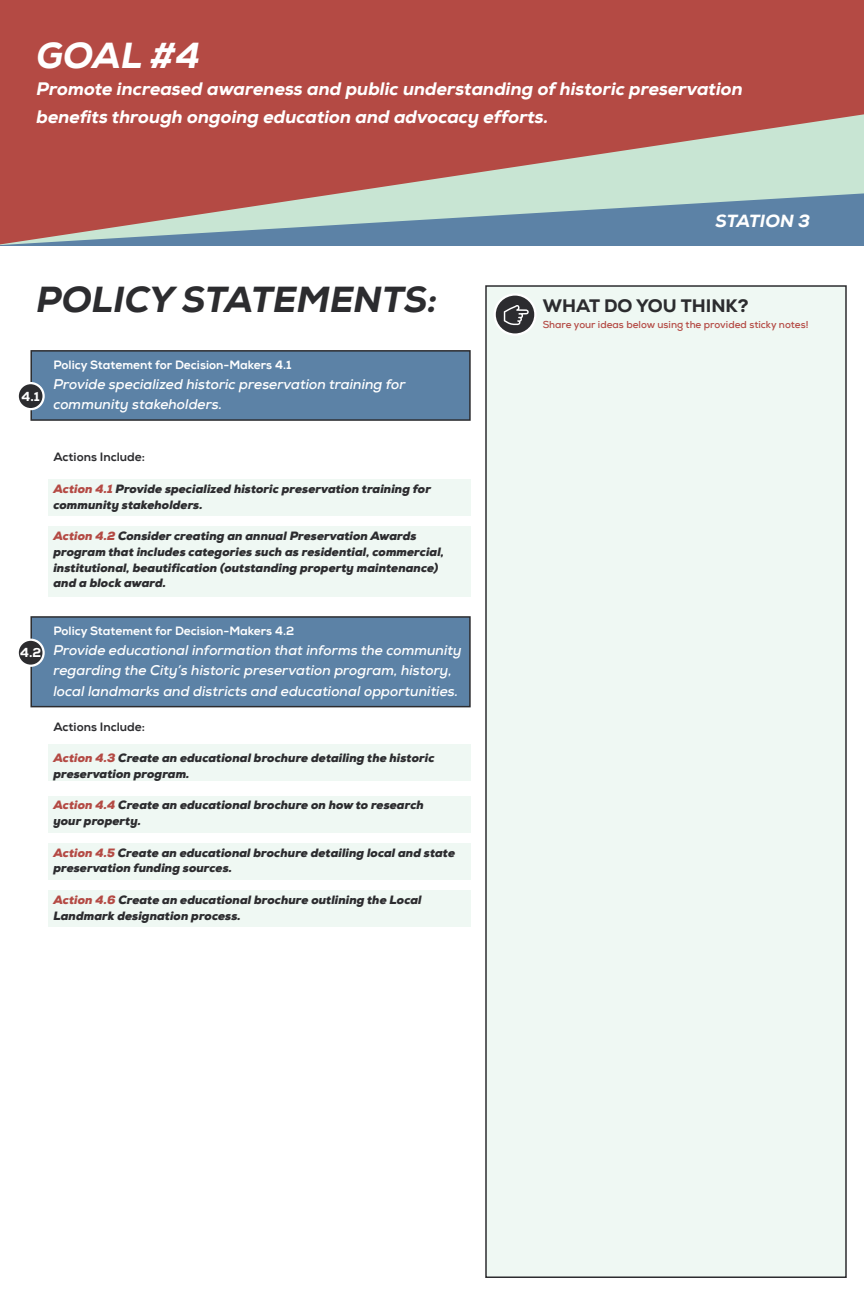
<style>
.page{position:relative;width:864px;height:1296px;background:#fff}
.page>*{position:absolute;margin:0;border:0;box-sizing:border-box;transform-origin:0 0}
.t1{font:italic 800 36px "Nexa";color:#2c2c2f}
.t2{font:italic 800 36px "Nexa";color:#fff}
.t3{font:italic 800 18px "Nexa";color:#fff}
.t4{font:800 18px "Nexa";color:#2c2c2f}
.t5{font:italic 800 17.5px "Nexa";letter-spacing:-.005em;color:#fff}
.t6{font:italic 700 14px/20.2px "Nexa";color:#fff}
.Albany_Main_Paragrap{font:800 13px "Nexa";color:#fff}
.t7{font:italic 900 12px/15.8px "Nexa";color:#2c2c2f}
.t8{font:12px "Nexa X Bold";color:#fff}
.t9{font:12px "Nexa X Bold";color:#2c2c2f}
.t10{font:700 10px "Nexa";color:#b44a44}
.s1{color:#b44a44}
</style>
<div class="page">
<svg style="left:0;top:0;width:864px;height:244px;background:#ae6865"></svg>
<div style="left:485px;top:285px;width:362px;height:993px;background:#eff8f3;border:2px solid #2c2c2f"></div>
<div style="left:48px;top:480px;width:423px;height:36px;background:#eff8f3"></div>
<div style="left:48px;top:526px;width:423px;height:71px;background:#eff8f3"></div>
<div style="left:30px;top:350px;width:441px;height:71px;background:#5c82a6;border:2px solid #2c2c2f"></div>
<div style="left:18px;top:383px;width:26px;height:26px;background:#2c2c2f;border-radius:50%"></div>
<div style="left:17px;top:382px;width:28px;height:28px;border:2px solid #fff;border-radius:50%"></div>
<div style="left:48px;top:745px;width:423px;height:36px;background:#eff8f3"></div>
<div style="left:48px;top:796px;width:423px;height:37px;background:#eff8f3"></div>
<div style="left:48px;top:843px;width:423px;height:37px;background:#eff8f3"></div>
<div style="left:48px;top:890px;width:423px;height:37px;background:#eff8f3"></div>
<div style="left:30px;top:616px;width:441px;height:91px;background:#5c82a6;border:2px solid #2c2c2f"></div>
<div style="left:18px;top:640px;width:26px;height:26px;background:#2c2c2f;border-radius:50%"></div>
<div style="left:17px;top:639px;width:28px;height:28px;border:2px solid #fff;border-radius:50%"></div>
<svg style="left:495px;top:294px;width:40px;height:41px"></svg>
<div style="left:494px;top:293px;width:43px;height:43px;border:2px solid #fff;border-radius:50%"></div>
<svg style="left:504px;top:305px;width:25px;height:20px"></svg>
<p class="t2" style="left:36px;top:32px;width:165px">GOAL #4</p>
<p class="t3" style="left:36px;top:78px;width:708px">Promote increased awareness and public understanding of historic preservation</p>
<p class="t3" style="left:36px;top:105px;width:514px">benefits through ongoing education and advocacy efforts.</p>
<p class="t1" style="left:36px;top:276px;width:403px">POLICY STATEMENTS:</p>
<p class="Albany_Main_Paragrap" style="left:22px;top:388px;width:20px">4.1</p>
<p class="t8" style="left:53px;top:357px;width:240px">Policy Statement for Decision-Makers 4.1</p>
<p class="t6" style="left:53px;top:374px;width:354px">Provide specialized historic preservation training for community stakeholders.</p>
<p class="t9" style="left:53px;top:450px;width:93px">Actions Include:</p>
<p class="t7" style="left:53px;top:481px;width:379px"><span class="s1">Action 4.1</span> Provide specialized historic preservation training for community stakeholders.</p>
<p class="t7" style="left:53px;top:528px;width:392px"><span class="s1">Action 4.2</span> Consider creating an annual Preservation Awards program that includes categories such as residential, commercial, institutional, beautification (outstanding property maintenance) and a block award.</p>
<p class="Albany_Main_Paragrap" style="left:20px;top:645px;width:23px">4.2</p>
<p class="t8" style="left:53px;top:623px;width:242px">Policy Statement for Decision-Makers 4.2</p>
<p class="t6" style="left:53px;top:640px;width:410px">Provide educational information that informs the community regarding the City’s historic preservation program, history, local landmarks and districts and educational opportunities.</p>
<p class="t9" style="left:53px;top:719px;width:93px">Actions Include:</p>
<p class="t7" style="left:53px;top:750px;width:383px"><span class="s1">Action 4.3</span> Create an educational brochure detailing the historic preservation program.</p>
<p class="t7" style="left:53px;top:797px;width:372px"><span class="s1">Action 4.4</span> Create an educational brochure on how to research</p>
<p class="t7" style="left:53px;top:813px;width:89px">your property.</p>
<p class="t7" style="left:53px;top:845px;width:403px"><span class="s1">Action 4.5</span> Create an educational brochure detailing local and state preservation funding sources.</p>
<p class="t7" style="left:53px;top:892px;width:370px"><span class="s1">Action 4.6</span> Create an educational brochure outlining the Local<br>Landmark designation process.</p>
<p class="t5" style="left:716px;top:210px;width:96px">STATION 3</p>
<p class="t4" style="left:543px;top:294px;width:207px">WHAT DO YOU THINK?</p>
<p class="t10" style="left:543px;top:318px;width:267px">Share your ideas below using the provided sticky notes!</p>
</div>
